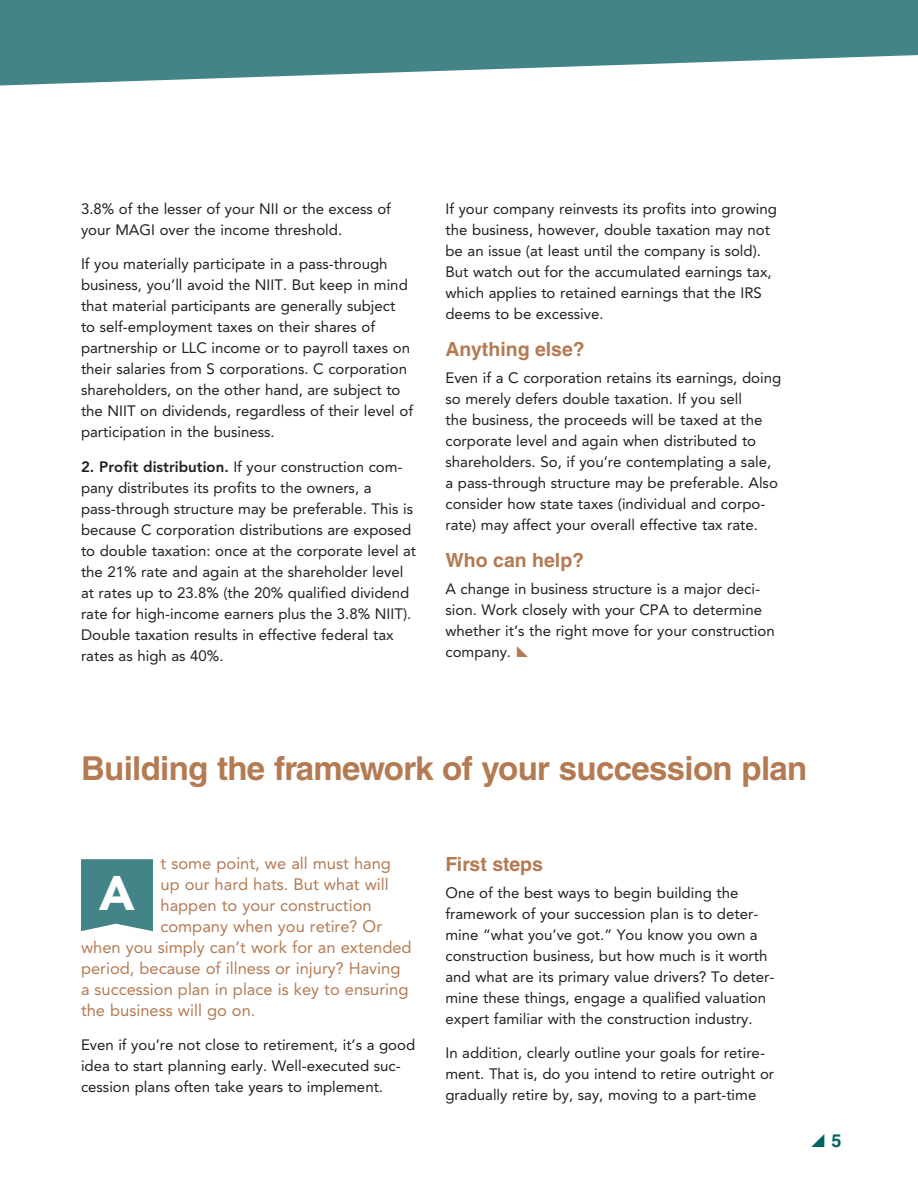
<style>
.page{position:relative;width:918px;height:1188px;background:#fff}
.page>*{position:absolute;margin:0;border:0;box-sizing:border-box;transform-origin:0 0}
.t1{font:900 48px "Avenir LT Std";color:#fff}
.t2{font:700 33px "Helvetica LT Std";letter-spacing:-.02em;color:#b47b53}
.t3{font:700 19.5px "Helvetica LT Std";color:#b47b53}
.t4{font:700 18px "Helvetica LT Std";color:#006364}
.t5{font:16.5px "Avenir LT Std";color:#b47b53}
.t6{font:15px/21px "Avenir LT Std";color:#231f20}
.s1{font-weight:800}
</style>
<div class="page">
<svg style="left:0;top:0;width:918px;height:86px;fill:#428487"></svg>
<div style="left:81px;top:859px;width:72px;height:72px;background:#428487"></div>
<p class="t6" style="left:81px;top:198px;width:312px">3.8% of the lesser of your NII or the excess of your MAGI over the income threshold.</p>
<p class="t6" style="left:81px;top:254px;width:334px">If you materially participate in a pass-through business, you’ll avoid the NIIT. But keep in mind that material participants are generally subject to self-employment taxes on their shares of partnership or LLC income or to payroll taxes on their salaries from S corporations. C corporation shareholders, on the other hand, are subject to the NIIT on dividends, regardless of their level of participation in the business.</p>
<p class="t6" style="left:81px;top:456px;width:337px"><span class="s1">2. Profit distribution.</span> If your construction com&shy;pany distributes its profits to the owners, a pass-through structure may be preferable. This is because C corporation distributions are exposed to double taxation: once at the corporate level at the 21% rate and again at the shareholder level at rates up to 23.8% (the 20% qualified dividend rate for high-income earners plus the 3.8% NIIT).<br>Double taxation results in effective federal tax rates as high as 40%.</p>
<p class="t6" style="left:446px;top:198px;width:333px">If your company reinvests its profits into growing the business, however, double taxation may not be an issue (at least until the company is sold).<br>But watch out for the accumulated earnings tax, which applies to retained earnings that the IRS deems to be excessive.</p>
<h3 class="t3" style="left:446px;top:337px;width:141px">Anything else?</h3>
<p class="t6" style="left:446px;top:367px;width:337px">Even if a C corporation retains its earnings, doing so merely defers double taxation. If you sell<br>the business, the proceeds will be taxed at the corporate level and again when distributed to shareholders. So, if you’re contemplating a sale, a pass-through structure may be preferable. Also consider how state taxes (individual and corpo&shy;rate) may affect your overall effective tax rate.</p>
<h3 class="t3" style="left:446px;top:548px;width:140px">Who can help?</h3>
<p class="t6" style="left:446px;top:578px;width:331px">A change in business structure is a major deci&shy;sion. Work closely with your CPA to determine whether it’s the right move for your construction company.</p>
<h2 class="t2" style="left:81px;top:748px;width:728px">Building the framework of your succession plan</h2>
<p class="t5" style="left:160px;top:854px;width:232px">t some point, we all must hang</p>
<p class="t5" style="left:160px;top:875px;width:230px">up our hard hats. But what will</p>
<p class="t5" style="left:160px;top:896px;width:213px">happen to your construction</p>
<p class="t5" style="left:160px;top:917px;width:223px">company when you retire? Or</p>
<p class="t5" style="left:81px;top:938px;width:332px">when you simply can’t work for an extended</p>
<p class="t5" style="left:81px;top:959px;width:321px">period, because of illness or injury? Having</p>
<p class="t5" style="left:81px;top:980px;width:329px">a succession plan in place is key to ensuring</p>
<p class="t5" style="left:81px;top:1001px;width:176px">the business will go on.</p>
<p class="t6" style="left:81px;top:1035px;width:336px">Even if you’re not close to retirement, it’s a good idea to start planning early. Well-executed suc&shy;cession plans often take years to implement.</p>
<h1 class="t1" style="left:99px;top:865px;width:37px">A</h1>
<h3 class="t3" style="left:446px;top:852px;width:99px">First steps</h3>
<p class="t6" style="left:446px;top:882px;width:331px">One of the best ways to begin building the framework of your succession plan is to deter&shy;mine “what you’ve got.” You know you own a construction business, but how much is it worth and what are its primary value drivers? To deter&shy;mine these things, engage a qualified valuation expert familiar with the construction industry.</p>
<p class="t6" style="left:446px;top:1042px;width:330px">In addition, clearly outline your goals for retire&shy;ment. That is, do you intend to retire outright or gradually retire by, say, moving to a part-time</p>
<p class="t4" style="left:831px;top:1130px;width:12px">5</p>
</div>
